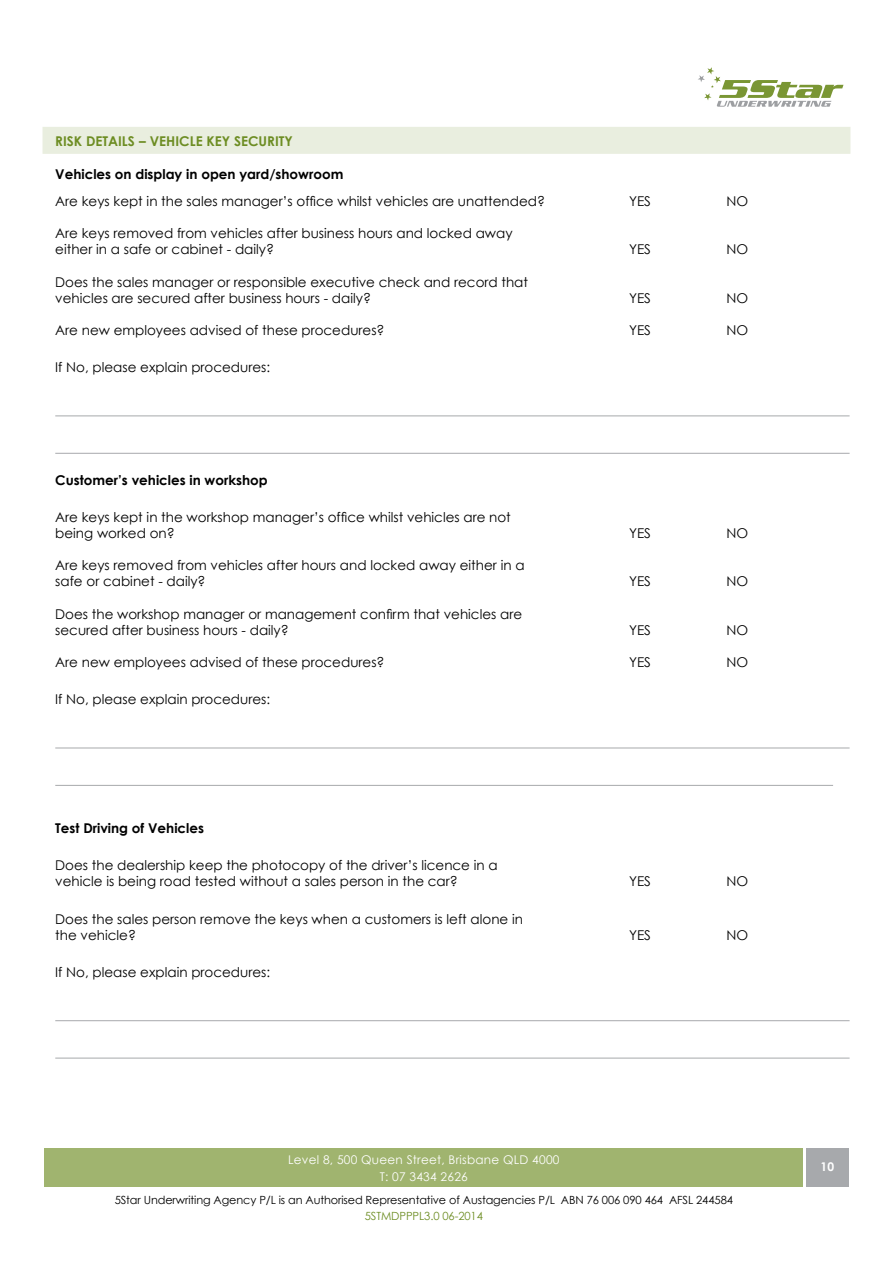
<style>
.page{position:relative;width:893px;height:1263px;background:#fff}
.page>*{position:absolute;margin:0;border:0;box-sizing:border-box;transform-origin:0 0}
.t1{font:13.5px/16px "Century Gothic";color:#000}
.t2{font:700 13.5px "Century Gothic";color:#000}
.t3{font:700 13.5px "Century Gothic";color:#6d8d23}
.t4{font:12px/16.5px "Century Gothic";letter-spacing:.02em;color:#fff;text-align:center}
.t5{font:700 12px "Century Gothic";color:#fff}
.t6{font:11.25px "Century Gothic";letter-spacing:-.01em;color:#000}
.t7{font:11.25px "Century Gothic";letter-spacing:-.01em;color:#6d8d23}
</style>
<div class="page">
<div style="left:45px;top:1149px;width:758px;height:38px;background:#a0b46f"></div>
<div style="left:806px;top:1149px;width:43px;height:38px;background:#a7a9ac"></div>
<svg style="left:698px;top:67px;width:145px;height:40px"></svg>
<div style="left:43px;top:127px;width:807px;height:27px;background:#e9eedf"></div>
<hr style="left:55px;top:415px;width:795px;height:1px;background:#a7a9ac">
<hr style="left:55px;top:453px;width:795px;height:1px;background:#a7a9ac">
<hr style="left:55px;top:748px;width:795px;height:1px;background:#a7a9ac">
<hr style="left:55px;top:785px;width:778px;height:1px;background:#a7a9ac">
<hr style="left:55px;top:1020px;width:795px;height:1px;background:#a7a9ac">
<hr style="left:55px;top:1058px;width:795px;height:1px;background:#a7a9ac">
<p class="t3" style="left:55px;top:133px;width:239px">RISK DETAILS – VEHICLE KEY SECURITY</p>
<p class="t2" style="left:55px;top:166px;width:290px">Vehicles on display in open yard/showroom</p>
<p class="t1" style="left:55px;top:193px;width:491px">Are keys kept in the sales manager’s office whilst vehicles are unattended?</p>
<p class="t1" style="left:629px;top:193px;width:23px">YES</p>
<p class="t1" style="left:727px;top:193px;width:23px">NO</p>
<p class="t1" style="left:55px;top:225px;width:459px">Are keys removed from vehicles after business hours and locked away either in a safe or cabinet - daily?</p>
<p class="t1" style="left:629px;top:241px;width:23px">YES</p>
<p class="t1" style="left:727px;top:241px;width:23px">NO</p>
<p class="t1" style="left:55px;top:274px;width:474px">Does the sales manager or responsible executive check and record that vehicles are secured after business hours - daily?</p>
<p class="t1" style="left:629px;top:290px;width:23px">YES</p>
<p class="t1" style="left:727px;top:290px;width:23px">NO</p>
<p class="t1" style="left:55px;top:322px;width:331px">Are new employees advised of these procedures?</p>
<p class="t1" style="left:629px;top:322px;width:23px">YES</p>
<p class="t1" style="left:727px;top:322px;width:23px">NO</p>
<p class="t1" style="left:55px;top:359px;width:216px">If No, please explain procedures:</p>
<p class="t2" style="left:55px;top:471px;width:214px">Customer’s vehicles in workshop</p>
<p class="t1" style="left:55px;top:509px;width:457px">Are keys kept in the workshop manager’s office whilst vehicles are not being worked on?</p>
<p class="t1" style="left:55px;top:557px;width:471px">Are keys removed from vehicles after hours and locked away either in a safe or cabinet - daily?</p>
<p class="t1" style="left:55px;top:606px;width:468px">Does the workshop manager or management confirm that vehicles are secured after business hours - daily?</p>
<p class="t1" style="left:629px;top:525px;width:23px">YES</p>
<p class="t1" style="left:727px;top:525px;width:23px">NO</p>
<p class="t1" style="left:629px;top:573px;width:23px">YES</p>
<p class="t1" style="left:727px;top:573px;width:23px">NO</p>
<p class="t1" style="left:629px;top:622px;width:23px">YES</p>
<p class="t1" style="left:727px;top:622px;width:23px">NO</p>
<p class="t1" style="left:55px;top:654px;width:331px">Are new employees advised of these procedures?</p>
<p class="t1" style="left:629px;top:654px;width:23px">YES</p>
<p class="t1" style="left:727px;top:654px;width:23px">NO</p>
<p class="t1" style="left:55px;top:691px;width:216px">If No, please explain procedures:</p>
<p class="t2" style="left:55px;top:819px;width:150px">Test Driving of Vehicles</p>
<p class="t1" style="left:55px;top:857px;width:444px">Does the dealership keep the photocopy of the driver’s licence in a vehicle is being road tested without a sales person in the car?</p>
<p class="t1" style="left:55px;top:910px;width:469px">Does the sales person remove the keys when a customers is left alone in the vehicle?</p>
<p class="t1" style="left:55px;top:964px;width:216px">If No, please explain procedures:</p>
<p class="t4" style="left:288px;top:1151px;width:273px">Level 8, 500 Queen Street, Brisbane QLD 4000<br>T: 07 3434 2626</p>
<p class="t1" style="left:629px;top:873px;width:23px">YES</p>
<p class="t1" style="left:727px;top:873px;width:23px">NO</p>
<p class="t1" style="left:629px;top:927px;width:23px">YES</p>
<p class="t1" style="left:727px;top:927px;width:23px">NO</p>
<p class="t6" style="left:115px;top:1193px;width:620px">5Star Underwriting Agency P/L is an Authorised Representative of Austagencies P/L ABN 76 006 090 464 AFSL 244584</p>
<p class="t7" style="left:365px;top:1209px;width:120px">5STMDPPPL3.0 06-2014</p>
<p class="t5" style="left:821px;top:1159px;width:15px">10</p>
</div>
